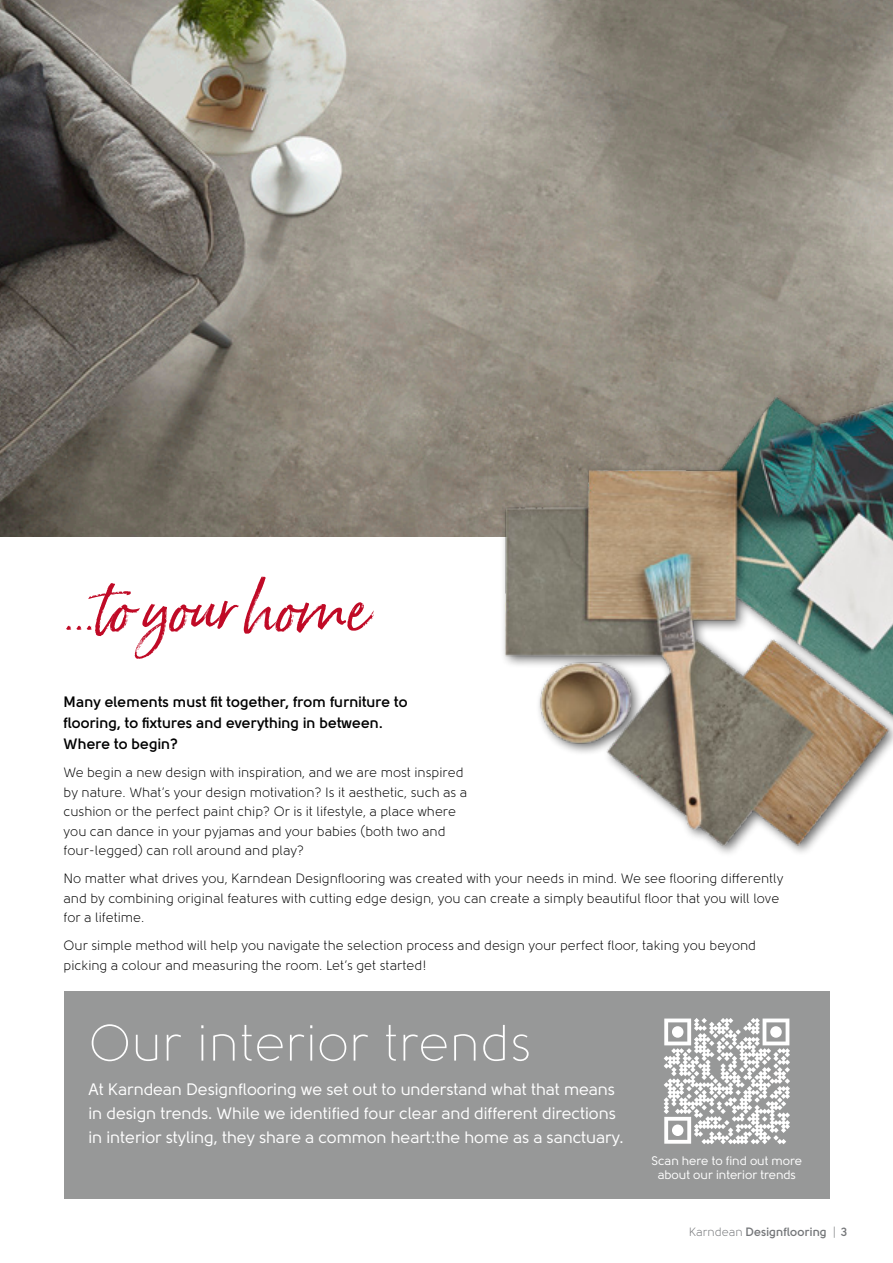
<style>
.page{position:relative;width:893px;height:1263px;background:#fff}
.page>*{position:absolute;margin:0;border:0;box-sizing:border-box;transform-origin:0 0}
.Contents_page_titles{font:60px "Born Ready Slanted";color:#c00a26}
.t1{font:300 51px "Solomon";color:#fff}
.t2{font:16.5px/24px "Solomon";color:#fff}
.t3{font:700 15px/21px "Solomon";color:#000}
.t4{font:13.5px/19.5px "Solomon";color:#000}
.t5{font:12.3px/14.7px "Solomon";color:#fff;text-align:center}
.t6{font:700 12px "Solomon";letter-spacing:.005em;color:#75777a}
.s1{font-weight:400}
</style>
<div class="page">
<img style="left:0;top:0;width:893px;height:537px">
<div style="left:64px;top:991px;width:765px;height:208px;background:#979898"></div>
<svg style="left:664px;top:1018px;width:126px;height:126px"></svg>
<img style="left:464px;top:397px;width:429px;height:457px">
<p class="Contents_page_titles" style="left:64px;top:572px;width:307px">...to your home</p>
<p class="t3" style="left:64px;top:691px;width:346px">Many elements must fit together, from furniture to flooring, to fixtures and everything in between.<br>Where to begin?</p>
<p class="t4" style="left:64px;top:763px;width:405px">We begin a new design with inspiration, and we are most inspired by nature. What’s your design motivation? Is it aesthetic, such as a cushion or the perfect paint chip? Or is it lifestyle, a place where you can dance in your pyjamas and your babies (both two and four-legged) can roll around and play?</p>
<p class="t4" style="left:64px;top:869px;width:721px">No matter what drives you, Karndean Designflooring was created with your needs in mind. We see flooring differently and by combining original features with cutting edge design, you can create a simply beautiful floor that you will love for a lifetime.</p>
<p class="t4" style="left:64px;top:936px;width:694px">Our simple method will help you navigate the selection process and design your perfect floor, taking you beyond picking a colour and measuring the room. Let’s get started!</p>
<p class="t1" style="left:88px;top:1016px;width:445px">Our interior trends</p>
<p class="t2" style="left:88px;top:1077px;width:537px">At Karndean Designflooring we set out to understand what that means in design trends. While we identified four clear and different directions in interior styling, they share a common heart:the home as a sanctuary.</p>
<p class="t5" style="left:651px;top:1153px;width:152px">Scan here to find out more about our interior trends</p>
<p class="t6" style="left:689px;top:1224px;width:160px"><span class="s1">Karndean</span> Designflooring <span class="s1">|</span> 3</p>
</div>
